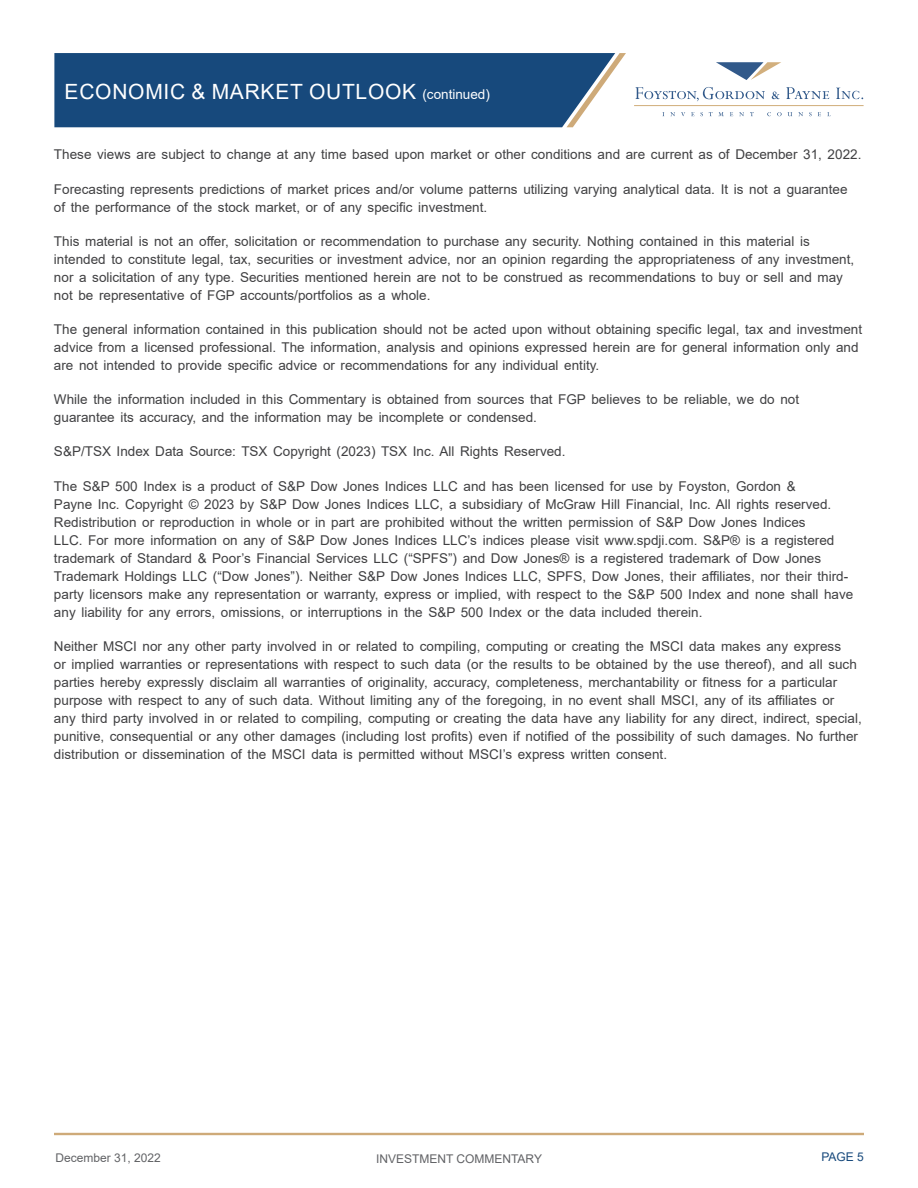
<style>
.page{position:relative;width:918px;height:1188px;background:#fff}
.page>*{position:absolute;margin:0;border:0;box-sizing:border-box;transform-origin:0 0}
.t1{font:21px "Arial";letter-spacing:.035em;color:#fff}
.t2{font:13.5px/18px "Arial";color:#404042}
.t3{font:12px "Arial";color:#626366}
.t4{font:12px "Arial";color:#17497c}
.s1{font-size:13.5px}
</style>
<div class="page">
<div style="left:54px;top:1133px;width:810px;height:2px;border:2px solid #ceaa79"></div>
<svg style="left:54px;top:53px;width:572px;height:74px;background:#255483"></svg>
<svg style="left:772px;top:92px;width:8px;height:7px"></svg>
<svg style="left:786px;top:87px;width:43px;height:12px"></svg>
<svg style="left:670px;top:112px;width:5px;height:4px"></svg>
<svg style="left:691px;top:112px;width:4px;height:4px"></svg>
<svg style="left:718px;top:112px;width:6px;height:4px"></svg>
<svg style="left:730px;top:112px;width:3px;height:4px"></svg>
<svg style="left:739px;top:112px;width:5px;height:4px"></svg>
<svg style="left:767px;top:112px;width:4px;height:4px"></svg>
<svg style="left:777px;top:112px;width:5px;height:4px"></svg>
<svg style="left:788px;top:112px;width:4px;height:4px"></svg>
<svg style="left:798px;top:112px;width:5px;height:4px"></svg>
<svg style="left:809px;top:112px;width:3px;height:4px"></svg>
<svg style="left:635px;top:87px;width:130px;height:14px"></svg>
<svg style="left:836px;top:88px;width:27px;height:11px"></svg>
<hr style="left:634px;top:105px;width:230px;height:1px;background:#d2af7d">
<svg style="left:716px;top:62px;width:65px;height:18px"></svg>
<h1 class="t1" style="left:65px;top:77px;width:427px">ECONOMIC &amp; MARKET OUTLOOK <span class="s1">(continued)</span></h1>
<p class="t2" style="left:54px;top:146px;width:809px">These views are subject to change at any time based upon market or other conditions and are current as of December 31, 2022.</p>
<p class="t2" style="left:54px;top:180px;width:795px">Forecasting represents predictions of market prices and/or volume patterns utilizing varying analytical data. It is not a guarantee of the performance of the stock market, or of any specific investment.</p>
<p class="t2" style="left:54px;top:232px;width:802px">This material is not an offer, solicitation or recommendation to purchase any security. Nothing contained in this material is intended to constitute legal, tax, securities or investment advice, nor an opinion regarding the appropriateness of any investment, nor a solicitation of any type. Securities mentioned herein are not to be construed as recommendations to buy or sell and may not be representative of FGP accounts/portfolios as a whole.</p>
<p class="t2" style="left:54px;top:320px;width:810px">The general information contained in this publication should not be acted upon without obtaining specific legal, tax and investment advice from a licensed professional. The information, analysis and opinions expressed herein are for general information only and are not intended to provide specific advice or recommendations for any individual entity.</p>
<p class="t2" style="left:54px;top:390px;width:747px">While the information included in this Commentary is obtained from sources that FGP believes to be reliable, we do not guarantee its accuracy, and the information may be incomplete or condensed.</p>
<p class="t2" style="left:54px;top:443px;width:513px">S&amp;P/TSX Index Data Source: TSX Copyright (2023) TSX Inc. All Rights Reserved.</p>
<p class="t2" style="left:54px;top:477px;width:801px">The S&amp;P 500 Index is a product of S&amp;P Dow Jones Indices LLC and has been licensed for use by Foyston, Gordon &amp;<br>Payne Inc. Copyright © 2023 by S&amp;P Dow Jones Indices LLC, a subsidiary of McGraw Hill Financial, Inc. All rights reserved.<br>Redistribution or reproduction in whole or in part are prohibited without the written permission of S&amp;P Dow Jones Indices<br>LLC. For more information on any of S&amp;P Dow Jones Indices LLC’s indices please visit www.spdji.com. S&amp;P® is a registered trademark of Standard &amp; Poor’s Financial Services LLC (“SPFS”) and Dow Jones® is a registered trademark of Dow Jones Trademark Holdings LLC (“Dow Jones”). Neither S&amp;P Dow Jones Indices LLC, SPFS, Dow Jones, their afÏliates, nor their third&shy;party licensors make any representation or warranty, express or implied, with respect to the S&amp;P 500 Index and none shall have any liability for any errors, omissions, or interruptions in the S&amp;P 500 Index or the data included therein.</p>
<p class="t2" style="left:54px;top:637px;width:809px">Neither MSCI nor any other party involved in or related to compiling, computing or creating the MSCI data makes any express<br>or implied warranties or representations with respect to such data (or the results to be obtained by the use thereof), and all such parties hereby expressly disclaim all warranties of originality, accuracy, completeness, merchantability or fitness for a particular purpose with respect to any of such data. Without limiting any of the foregoing, in no event shall MSCI, any of its afÏliates or<br>any third party involved in or related to compiling, computing or creating the data have any liability for any direct, indirect, special, punitive, consequential or any other damages (including lost profits) even if notified of the possibility of such damages. No further distribution or dissemination of the MSCI data is permitted without MSCI’s express written consent.</p>
<p class="t3" style="left:55px;top:1153px;width:107px">December 31, 2022</p>
<p class="t3" style="left:376px;top:1154px;width:168px">INVESTMENT COMMENTARY</p>
<p class="t4" style="left:822px;top:1153px;width:44px">PAGE 5</p>
</div>
